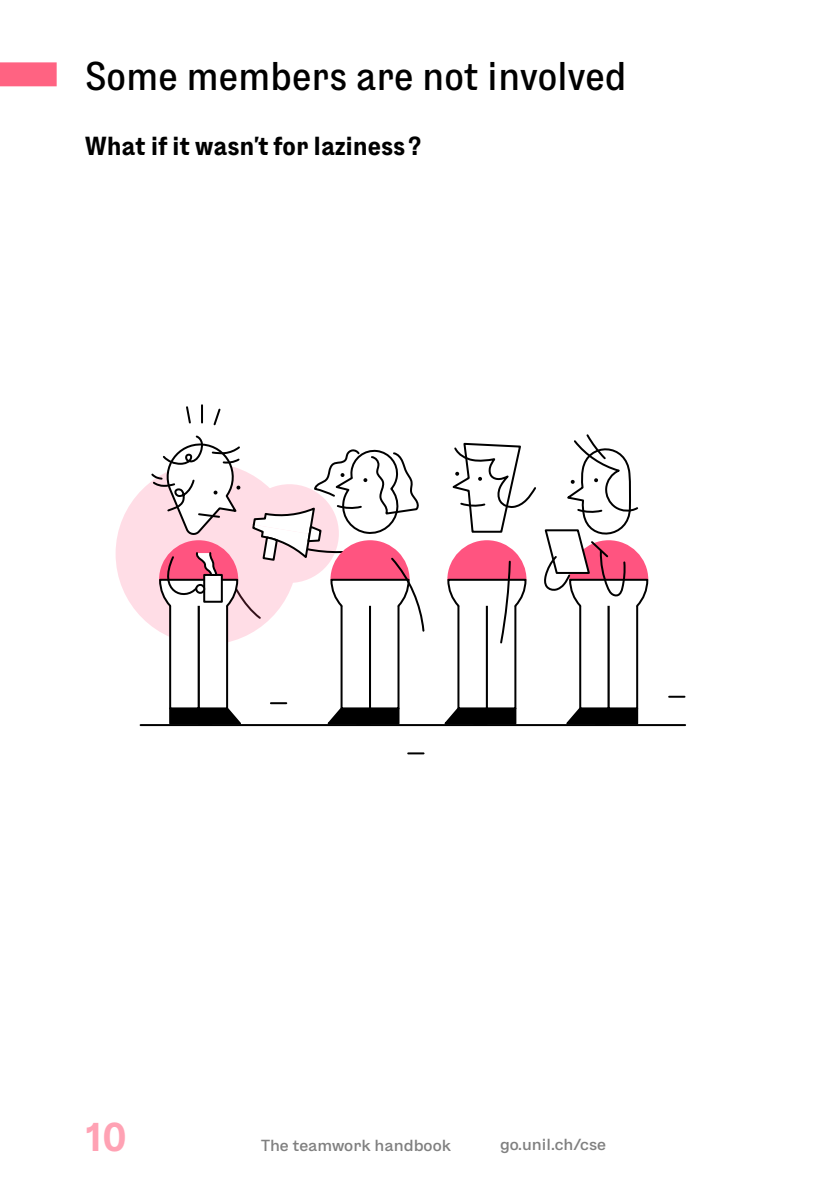
<style>
.page{position:relative;width:840px;height:1191px;background:#fff}
.page>*{position:absolute;margin:0;border:0;box-sizing:border-box;transform-origin:0 0}
.Titre_chapitre_parties{font:condensed 40px "ES Formal";color:#000}
.t1{font:700 condensed 40px "ES Formal";color:#ffa2b4}
.sous-titre_01{font:700 condensed 26px "ES Formal";color:#000}
.t2{font:500 16px "ES Formal Standard";color:#808080}
</style>
<div class="page">
<div style="left:115px;top:463px;width:182px;height:182px;background:#ffdde6;border-radius:50%"></div>
<svg style="left:668px;top:695px;width:16px;height:2px"></svg>
<svg style="left:408px;top:752px;width:15px;height:2px"></svg>
<hr style="left:140px;top:724px;width:544px;height:2px;background:#000">
<svg style="left:149px;top:435px;width:276px;height:290px"></svg>
<svg style="left:201px;top:405px;width:2px;height:17px"></svg>
<svg style="left:186px;top:406px;width:5px;height:18px"></svg>
<svg style="left:213px;top:408px;width:8px;height:18px"></svg>
<svg style="left:442px;top:434px;width:207px;height:291px"></svg>
<div style="left:0;top:62px;width:57px;height:24px;background:#ff6382"></div>
<p class="Titre_chapitre_parties" style="left:85px;top:46px;width:542px">Some members are not involved</p>
<p class="sous-titre_01" style="left:85px;top:126px;width:338px">What if it wasn’t for laziness ?</p>
<h1 class="t1" style="left:86px;top:1106px;width:43px">10</h1>
<p class="t2" style="left:261px;top:1133px;width:191px">The teamwork handbook</p>
<p class="t2" style="left:499px;top:1132px;width:107px">go.unil.ch/cse</p>
</div>
